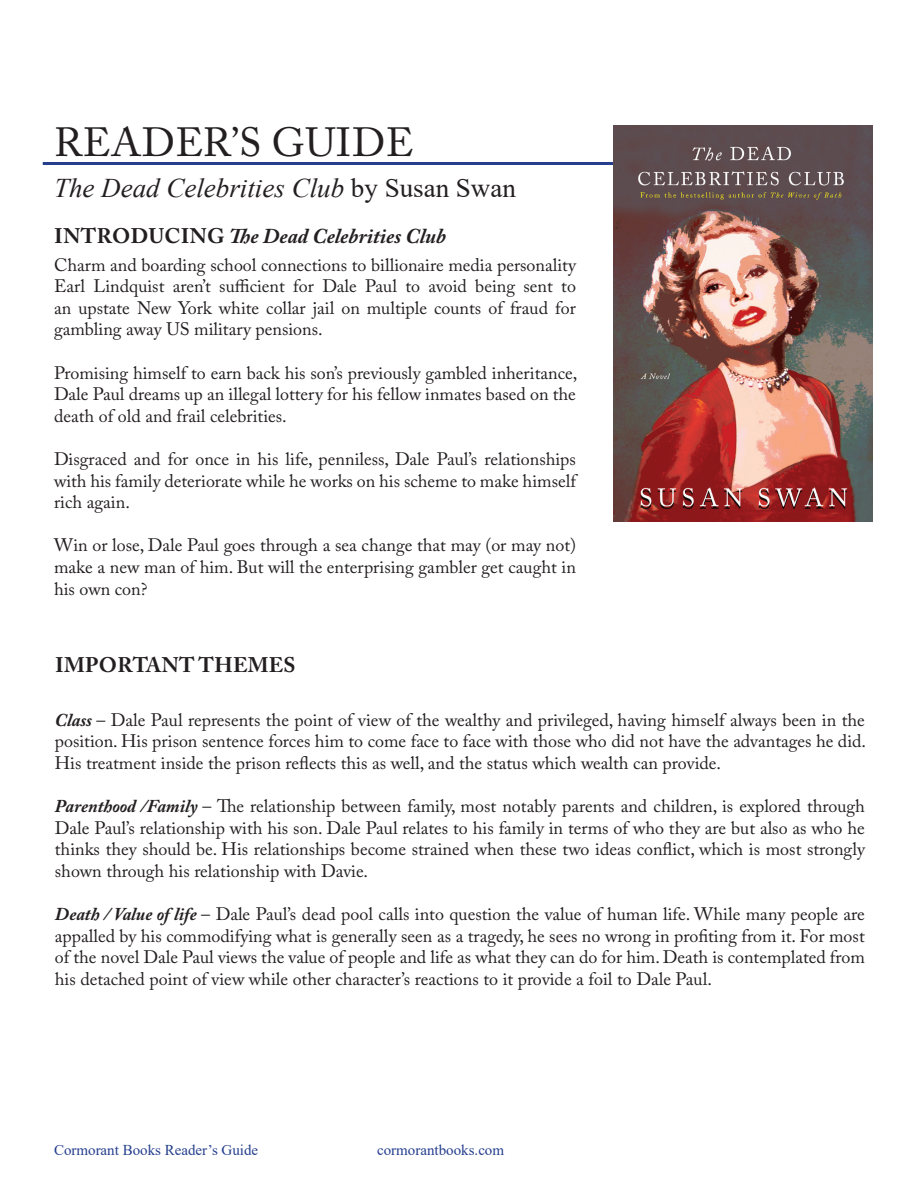
<style>
.page{position:relative;width:918px;height:1188px;background:#fff}
.page>*{position:absolute;margin:0;border:0;box-sizing:border-box;transform-origin:0 0}
.t1{font:40.5px "Adobe Caslon Pro";letter-spacing:.015em;color:#231f20}
.t2{font:italic 27px "Times New Roman";color:#231f20}
.t3{font:italic 700 21px "Adobe Caslon Pro";color:#231f20}
.t4{font:700 21px "Adobe Caslon Pro";letter-spacing:.015em;color:#231f20}
.t5{font:18px/21.6px "Adobe Caslon Pro";color:#231f20;text-align:justify}
.t6{font:15px "Times New Roman";color:#253f8e}
.s1{font-style:normal}
.s2{font-weight:700;font-style:italic}
</style>
<div class="page">
<hr style="left:43px;top:162px;width:830px;height:3px;background:#253f8e">
<img style="left:613px;top:126px;width:260px;height:396px">
<h1 class="t1" style="left:54px;top:118px;width:361px">Reader’s Guide</h1>
<h2 class="t2" style="left:54px;top:169px;width:463px">The Dead Celebrities Club <span class="s1">by Susan Swan</span></h2>
<p class="t3" style="left:54px;top:223px;width:393px"><span class="s1">INTRODUCING</span> The Dead Celebrities Club</p>
<p class="t5" style="left:54px;top:254px;width:524px">Charm and boarding school connections to billionaire media personality Earl Lindquist aren’t sufficient for Dale Paul to avoid being sent to an upstate New York white collar jail on multiple counts of fraud for gambling away US military pensions.</p>
<p class="t5" style="left:54px;top:362px;width:525px">Promising himself to earn back his son’s previously gambled inheritance, Dale Paul dreams up an illegal lottery for his fellow inmates based on the death of old and frail celebrities.</p>
<p class="t5" style="left:54px;top:448px;width:523px">Disgraced and for once in his life, penniless, Dale Paul’s relationships with his family deteriorate while he works on his scheme to make himself rich again.</p>
<p class="t5" style="left:54px;top:534px;width:524px">Win or lose, Dale Paul goes through a sea change that may (or may not) make a new man of him. But will the enterprising gambler get caught in his own con?</p>
<p class="t4" style="left:55px;top:653px;width:242px">IMPORTANT THEMES</p>
<p class="t5" style="left:55px;top:709px;width:813px"><span class="s2">Class</span> – Dale Paul represents the point of view of the wealthy and privileged, having himself always been in the position. His prison sentence forces him to come face to face with those who did not have the advantages he did.<br>His treatment inside the prison reflects this as well, and the status which wealth can provide.</p>
<p class="t5" style="left:55px;top:795px;width:812px"><span class="s2">Parenthood /Family</span> – The relationship between family, most notably parents and children, is explored through Dale Paul’s relationship with his son. Dale Paul relates to his family in terms of who they are but also as who he thinks they should be. His relationships become strained when these two ideas conflict, which is most strongly shown through his relationship with Davie.</p>
<p class="t5" style="left:55px;top:903px;width:812px"><span class="s2">Death / Value of life</span> – Dale Paul’s dead pool calls into question the value of human life. While many people are appalled by his commodifying what is generally seen as a tragedy, he sees no wrong in profiting from it. For most of the novel Dale Paul views the value of people and life as what they can do for him. Death is contemplated from his detached point of view while other character’s reactions to it provide a foil to Dale Paul.</p>
<p class="t6" style="left:54px;top:1140px;width:206px">Cormorant Books Reader’s Guide</p>
<p class="t6" style="left:377px;top:1140px;width:129px">cormorantbooks.com</p>
</div>
